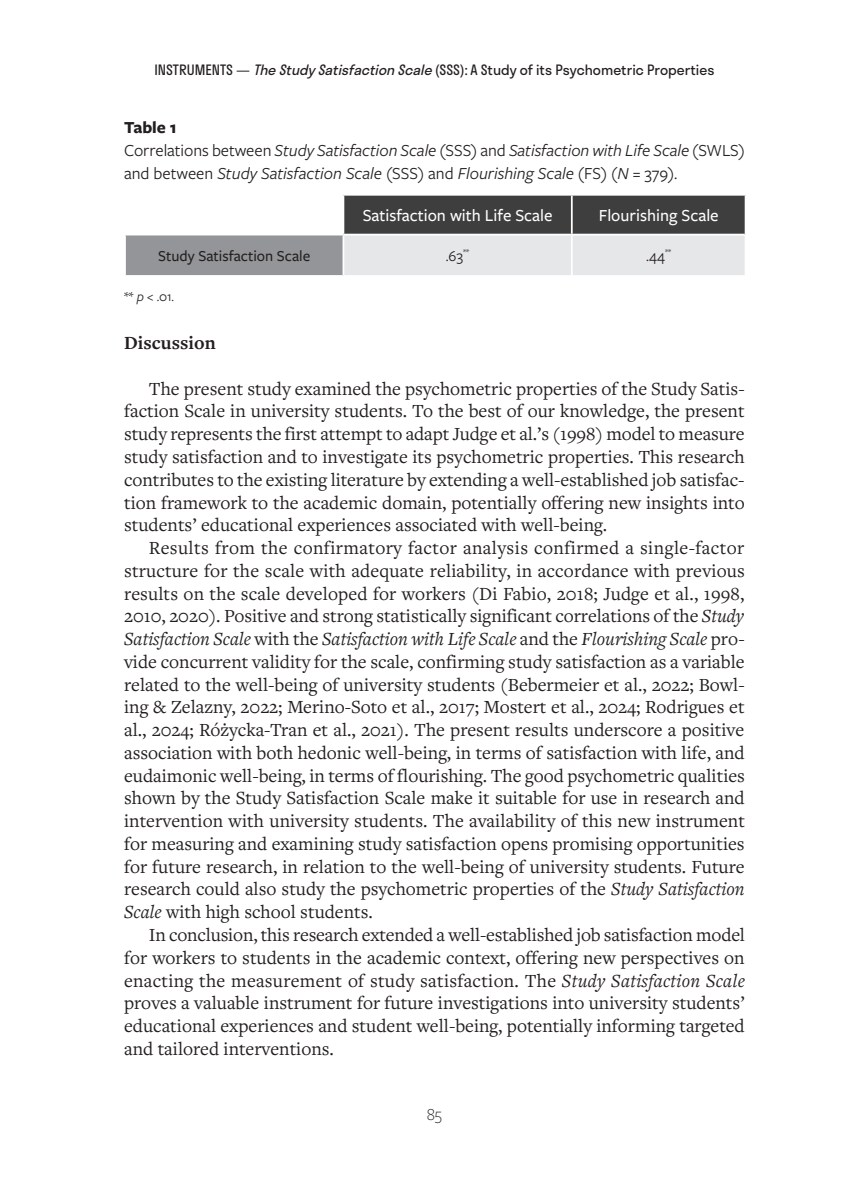
<style>
.page{position:relative;width:844px;height:1191px;background:#fff}
.page>*{position:absolute;margin:0;border:0;box-sizing:border-box;transform-origin:0 0}
.t1{font:19.25px/22.8px "Freight Text Pro";color:#231f20;text-align:justify}
.t2{font:700 19.25px "Freight Text Pro";color:#231f20}
.t3{font:italic 17.5px/22.8px "Freight Sans Pro";letter-spacing:-.005em;color:#231f20}
.t4{font:500 17.5px "Freight Sans Pro";color:#fff}
.t5{font:300 17.5px "Freight Sans Pro";color:#231f20}
.t6{font:500 15.75px "Freight Sans Pro";color:#231f20}
.t7{font:15.75px "Freight Sans Pro";color:#231f20}
.t8{font:14px "Stratos";color:#231f20}
.t9{font:14px "Freight Sans Pro";color:#231f20}
.s1{font-style:italic}
.s2{font-weight:700;font-style:normal}
.s3{font-style:normal}
</style>
<div class="page">
<div style="left:125px;top:234px;width:218px;height:42px;background:#939598"></div>
<svg style="left:344px;top:196px;width:400px;height:79px;background:#959597"></svg>
<hr style="left:570px;top:196px;width:2px;height:38px;background:#fff">
<hr style="left:570px;top:235px;width:2px;height:40px;background:#fff">
<hr style="left:124px;top:234px;width:219px;height:1px;background:#fff">
<hr style="left:124px;top:235px;width:2px;height:40px;background:#fff">
<hr style="left:124px;top:275px;width:219px;height:2px;background:#fff">
<hr style="left:343px;top:234px;width:228px;height:1px;background:#fff">
<hr style="left:571px;top:234px;width:173px;height:1px;background:#fff">
<hr style="left:342px;top:235px;width:2px;height:40px;background:#fff">
<p class="t8" style="left:154px;top:58px;width:561px">INSTRUMENTS — <span class="s1">TheStudySatisfactionScale</span>(SSS): A Study of its Psychometric Properties</p>
<p class="t3" style="left:124px;top:116px;width:622px"><span class="s2">Table 1<br></span><span class="s3">Correlations between</span> Study Satisfaction Scale <span class="s3">(SSS) and</span> Satisfaction with Life Scale <span class="s3">(SWLS) and between</span> Study Satisfaction Scale <span class="s3">(SSS) and</span> Flourishing Scale <span class="s3">(FS) (</span>N = <span class="s3">379).</span></p>
<p class="t4" style="left:362px;top:203px;width:191px">Satisfaction with Life Scale</p>
<p class="t4" style="left:598px;top:203px;width:121px">Flourishing Scale</p>
<p class="t6" style="left:158px;top:245px;width:154px">Study Satisfaction Scale</p>
<p class="t7" style="left:446px;top:245px;width:25px">.63<sup>**</sup></p>
<p class="t7" style="left:646px;top:245px;width:27px">.44<sup>**</sup></p>
<p class="t9" style="left:124px;top:287px;width:51px">** <span class="s1">p</span> &lt; .01.</p>
<p class="t2" style="left:124px;top:330px;width:93px">Discussion</p>
<p class="t1" style="left:124px;top:376px;width:622px;text-indent:25px">The present study examined the psychometric properties of the Study Satis&shy;faction Scale in university students. To the best of our knowledge, the present study represents the first attempt to adapt Judge et al.’s (1998) model to measure study satisfaction and to investigate its psychometric properties. This research contributes to the existing literature by extending a well-established job satisfac&shy;tion framework to the academic domain, potentially offering new insights into students’ educational experiences associated with well-being.</p>
<p class="t1" style="left:124px;top:536px;width:622px;text-indent:25px">Results from the confirmatory factor analysis confirmed a single-factor structure for the scale with adequate reliability, in accordance with previous results on the scale developed for workers (Di Fabio, 2018; Judge et al., 1998, 2010, 2020). Positive and strong statistically significant correlations of the <span class="s1">Study Satisfaction Scale</span> with the <span class="s1">Satisfaction with Life Scale</span> and the <span class="s1">Flourishing Scale</span> pro&shy;vide concurrent validity for the scale, confirming study satisfaction as a variable related to the well-being of university students (Bebermeier et al., 2022; Bowl&shy;ing &amp; Zelazny, 2022; Merino-Soto et al., 2017; Mostert et al., 2024; Rodrigues et al., 2024; Różycka-Tran et al., 2021). The present results underscore a positive association with both hedonic well-being, in terms of satisfaction with life, and eudaimonic well-being, in terms of flourishing. The good psychometric qualities shown by the Study Satisfaction Scale make it suitable for use in research and intervention with university students. The availability of this new instrument for measuring and examining study satisfaction opens promising opportunities for future research, in relation to the well-being of university students. Future research could also study the psychometric properties of the <span class="s1">Study Satisfaction Scale</span> with high school students.</p>
<p class="t1" style="left:124px;top:922px;width:622px;text-indent:25px">In conclusion, this research extended a well-established job satisfaction model for workers to students in the academic context, offering new perspectives on enacting the measurement of study satisfaction. The <span class="s1">Study Satisfaction Scale </span>proves a valuable instrument for future investigations into university students’ educational experiences and student well-being, potentially informing targeted and tailored interventions.</p>
<p class="t5" style="left:426px;top:1102px;width:17px">85</p>
</div>
